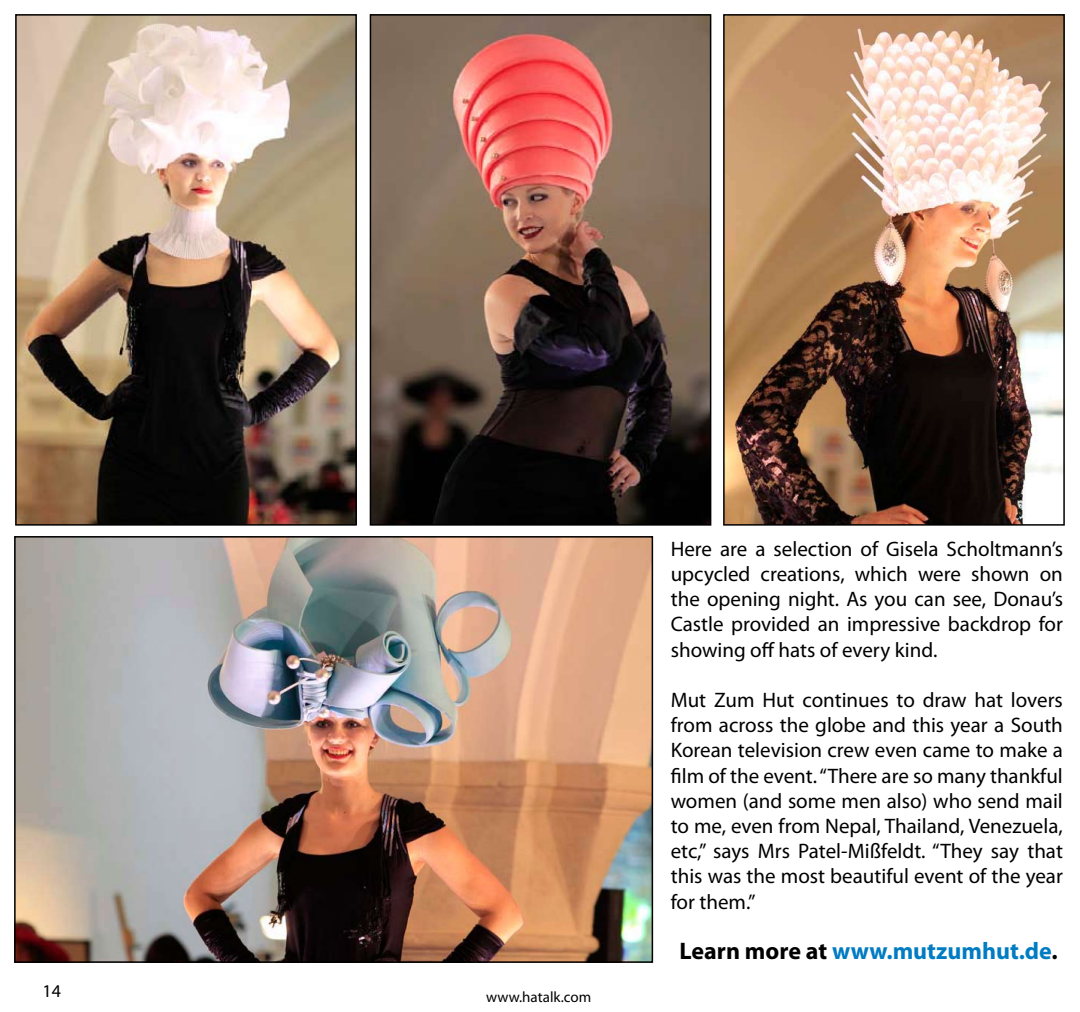
<style>
.page{position:relative;width:1080px;height:1012px;background:#fff}
.page>*{position:absolute;margin:0;border:0;box-sizing:border-box;transform-origin:0 0}
.t1{font:700 24px "Myriad Pro";color:#007cc3}
.t2{font:21px/25.2px "Myriad Pro";color:#000;text-align:justify}
.t3{font:18px "Myriad Pro";color:#000}
.t4{font:15px "Myriad Pro";color:#000}
.s1{color:#000}
</style>
<div class="page">
<img style="left:18px;top:17px;width:336px;height:506px">
<div style="left:15px;top:14px;width:342px;height:512px;border:2px solid #000"></div>
<img style="left:373px;top:17px;width:335px;height:506px">
<div style="left:370px;top:14px;width:341px;height:512px;border:2px solid #000"></div>
<img style="left:726px;top:17px;width:336px;height:506px">
<div style="left:723px;top:14px;width:342px;height:512px;border:2px solid #000"></div>
<img style="left:17px;top:539px;width:633px;height:421px">
<div style="left:14px;top:536px;width:639px;height:427px;border:2px solid #000"></div>
<p class="t3" style="left:43px;top:980px;width:20px">14</p>
<p class="t4" style="left:486px;top:988px;width:106px">www.hatalk.com</p>
<p class="t2" style="left:671px;top:536px;width:394px">Here are a selection of Gisela Scholtmann’s upcycled creations, which were shown on the opening night. As you can see, Donau’s Castle provided an impressive backdrop for showing off hats of every kind.</p>
<p class="t2" style="left:671px;top:687px;width:394px">Mut Zum Hut continues to draw hat lovers from across the globe and this year a South Korean television crew even came to make a film of the event. “There are so many thankful women (and some men also) who send mail to me, even from Nepal, Thailand, Venezuela, etc,” says Mrs Patel-Mißfeldt. “They say that this was the most beautiful event of the year for them.”</p>
<p class="t1" style="left:680px;top:935px;width:380px"><span class="s1">Learn more at</span> www.mutzumhut.de<span class="s1">.</span></p>
</div>
